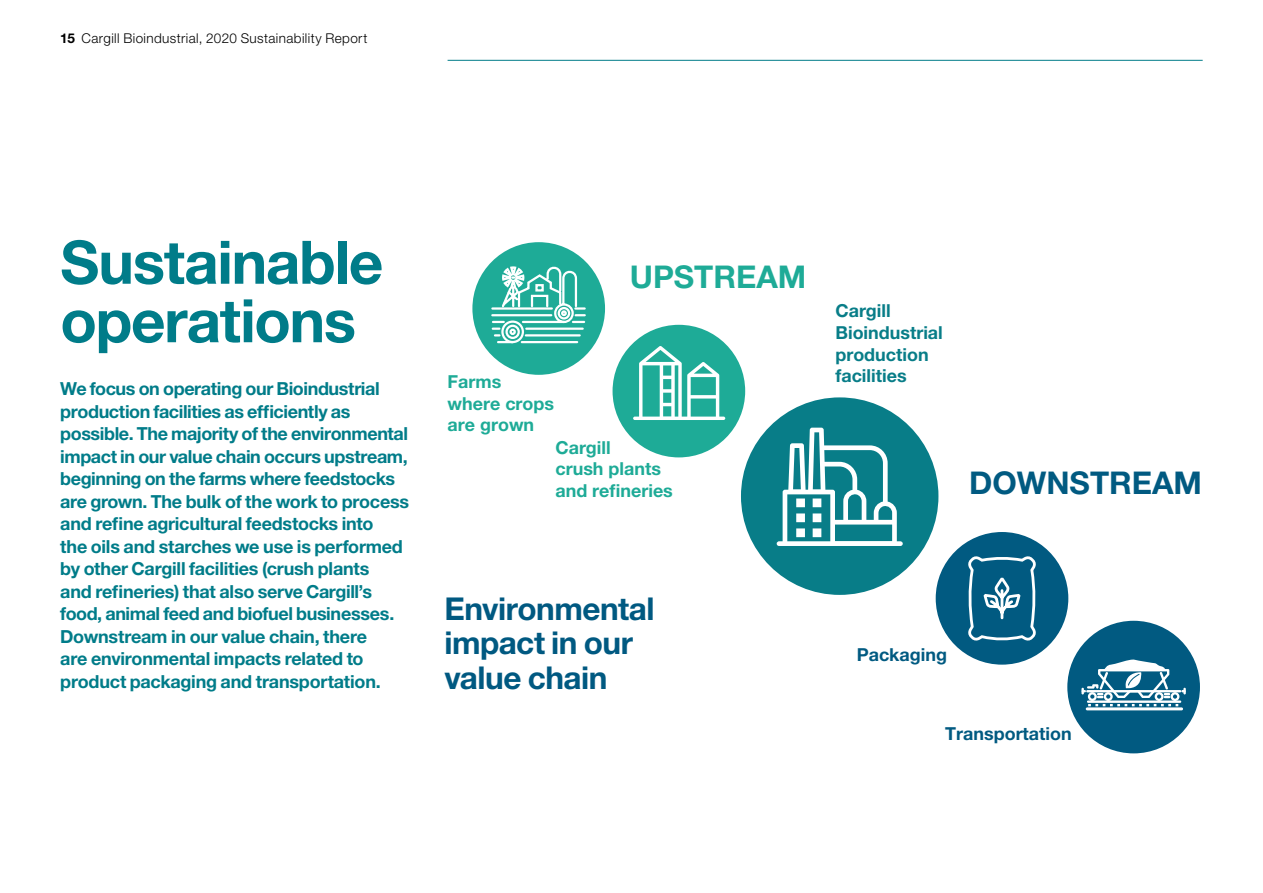
<style>
.page{position:relative;width:1263px;height:893px;background:#fff}
.page>*{position:absolute;margin:0;border:0;box-sizing:border-box;transform-origin:0 0}
.t1{font:700 60px/58.5px "Helvetica Neue LT Pro";letter-spacing:-.02em;color:#007c89}
.t2{font:700 31.5px/34.5px "Helvetica Neue LT Pro";letter-spacing:-.015em;color:#005981}
.t3{font:700 31.35px "Helvetica Neue LT Pro";color:#015a81}
.t4{font:700 31.35px "Helvetica Neue LT Pro";color:#1eab97}
.t5{font:700 18px/22.5px "Helvetica Neue LT Pro";letter-spacing:-.02em;color:#007c89}
.t6{font:700 17.85px/21.5px "Helvetica Neue LT Pro";color:#1eab97}
.t7{font:700 17.85px/21.5px "Helvetica Neue LT Pro";color:#087d88}
.t8{font:700 17.85px "Helvetica Neue LT Pro";color:#015a81}
.t9{font:300 13.5px "Helvetica Neue LT Pro";letter-spacing:.03em;color:#000}
.s1{font-weight:700}
</style>
<div class="page">
<svg style="left:447px;top:59px;width:756px;height:695px"></svg>
<p class="t9" style="left:60px;top:29px;width:309px"><span class="s1">15</span> Cargill Bioindustrial, 2020 Sustainability Report</p>
<h1 class="t1" style="left:60px;top:232px;width:324px">Sustainable operations</h1>
<p class="t5" style="left:60px;top:377px;width:350px">We focus on operating our Bioindustrial production facilities as efficiently as possible. The majority of the environmental impact in our value chain occurs upstream, beginning on the farms where feedstocks are grown. The bulk of the work to process and refine agricultural feedstocks into<br>the oils and starches we use is performed by other Cargill facilities (crush plants<br>and refineries) that also serve Cargill’s food, animal feed and biofuel businesses.<br>Downstream in our value chain, there<br>are environmental impacts related to product packaging and transportation.</p>
<p class="t6" style="left:448px;top:371px;width:108px">Farms where crops are grown</p>
<h3 class="t4" style="left:630px;top:257px;width:178px">UPSTREAM</h3>
<p class="t6" style="left:555px;top:436px;width:119px">Cargill<br>crush plants and refineries</p>
<p class="t7" style="left:835px;top:300px;width:109px">Cargill<br>Bioindustrial production facilities</p>
<h3 class="t3" style="left:969px;top:464px;width:234px">DOWNSTREAM</h3>
<h2 class="t2" style="left:445px;top:590px;width:212px">Environmental impact in our value chain</h2>
<p class="t8" style="left:857px;top:643px;width:92px">Packaging</p>
<p class="t8" style="left:945px;top:722px;width:128px">Transportation</p>
</div>
